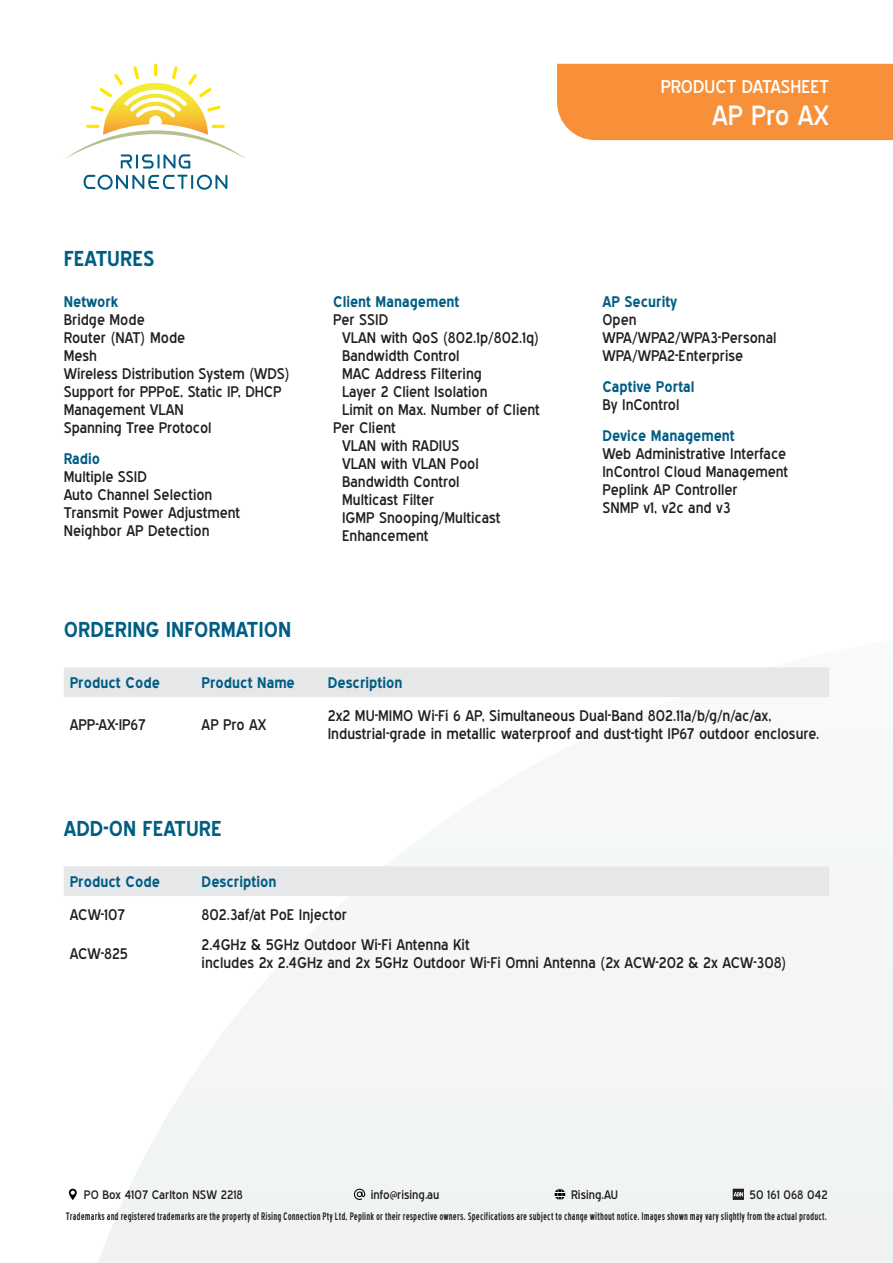
<style>
.page{position:relative;width:893px;height:1263px;background:#fff}
.page>*{position:absolute;margin:0;border:0;box-sizing:border-box;transform-origin:0 0}
.t1{font:27px "Blue Highway";color:#fff}
.t2{font:700 21px "Blue Highway";color:#005d83}
.t3{font:18px "Blue Highway";color:#fff}
.t4{font:15px/18px "Blue Highway";color:#231f20}
.t5{font:700 15px "Blue Highway";color:#005d83}
.t6{font:12px "Blue Highway";letter-spacing:.005em;color:#231f20}
.t7{font:10.5px "Blue Highway Condensed";letter-spacing:.01em;color:#231f20}
</style>
<div class="page">
<div style="left:557px;top:64px;width:336px;height:76px;background:#f79038"></div>
<svg style="left:98px;top:667px;width:795px;height:596px"></svg>
<svg style="left:69px;top:1189px;width:8px;height:11px"></svg>
<svg style="left:354px;top:1189px;width:11px;height:11px"></svg>
<svg style="left:554px;top:1188px;width:12px;height:12px"></svg>
<svg style="left:733px;top:1189px;width:11px;height:11px"></svg>
<svg style="left:734px;top:1192px;width:9px;height:4px"></svg>
<svg style="left:65px;top:64px;width:181px;height:126px"></svg>
<div style="left:64px;top:667px;width:765px;height:30px;background:#e6e7e9"></div>
<div style="left:64px;top:866px;width:765px;height:30px;background:#e6e7e9"></div>
<h2 class="t2" style="left:64px;top:246px;width:92px">FEATURES</h2>
<p class="t5" style="left:64px;top:293px;width:56px">Network</p>
<p class="t4" style="left:64px;top:311px;width:228px">Bridge Mode<br>Router (NAT) Mode<br>Mesh<br>Wireless Distribution System (WDS)<br>Support for PPPoE, Static IP, DHCP<br>Management VLAN<br>Spanning Tree Protocol</p>
<p class="t5" style="left:64px;top:450px;width:38px">Radio</p>
<p class="t4" style="left:64px;top:467px;width:178px">Multiple SSID<br>Auto Channel Selection<br>Transmit Power Adjustment<br>Neighbor AP Detection</p>
<h2 class="t2" style="left:64px;top:617px;width:229px">ORDERING INFORMATION</h2>
<p class="t5" style="left:333px;top:293px;width:128px">Client Management</p>
<p class="t4" style="left:333px;top:311px;width:57px">Per SSID</p>
<p class="t4" style="left:342px;top:329px;width:199px">VLAN with QoS (802.1p/802.1q)</p>
<p class="t4" style="left:342px;top:347px;width:119px">Bandwidth Control</p>
<p class="t4" style="left:342px;top:365px;width:141px">MAC Address Filtering</p>
<p class="t4" style="left:342px;top:383px;width:147px">Layer 2 Client Isolation</p>
<p class="t4" style="left:342px;top:401px;width:199px">Limit on Max. Number of Client</p>
<p class="t4" style="left:333px;top:419px;width:64px">Per Client</p>
<p class="t4" style="left:342px;top:437px;width:119px">VLAN with RADIUS</p>
<p class="t4" style="left:342px;top:455px;width:138px">VLAN with VLAN Pool</p>
<p class="t4" style="left:342px;top:473px;width:119px">Bandwidth Control</p>
<p class="t4" style="left:342px;top:491px;width:94px">Multicast Filter</p>
<p class="t4" style="left:342px;top:509px;width:160px">IGMP Snooping/Multicast</p>
<p class="t4" style="left:342px;top:527px;width:88px">Enhancement</p>
<p class="t3" style="left:661px;top:75px;width:170px">PRODUCT DATASHEET</p>
<h1 class="t1" style="left:712px;top:99px;width:119px">AP Pro AX</h1>
<p class="t5" style="left:602px;top:293px;width:76px">AP Security</p>
<p class="t4" style="left:602px;top:311px;width:176px">Open<br>WPA/WPA2/WPA3-Personal<br>WPA/WPA2-Enterprise</p>
<p class="t5" style="left:602px;top:378px;width:94px">Captive Portal</p>
<p class="t4" style="left:602px;top:395px;width:79px">By InControl</p>
<p class="t5" style="left:602px;top:426px;width:134px">Device Management</p>
<p class="t4" style="left:602px;top:444px;width:187px">Web Administrative Interface<br>InControl Cloud Management<br>Peplink AP Controller<br>SNMP v1, v2c and v3</p>
<p class="t5" style="left:70px;top:674px;width:92px">Product Code</p>
<p class="t5" style="left:202px;top:674px;width:95px">Product Name</p>
<p class="t5" style="left:328px;top:674px;width:76px">Description</p>
<p class="t4" style="left:70px;top:716px;width:77px">APP-AX-IP67</p>
<p class="t4" style="left:202px;top:716px;width:67px">AP Pro AX</p>
<p class="t4" style="left:328px;top:707px;width:493px">2x2 MU-MIMO Wi-Fi 6 AP, Simultaneous Dual-Band 802.11a/b/g/n/ac/ax,<br>Industrial-grade in metallic waterproof and dust-tight IP67 outdoor enclosure.</p>
<h2 class="t2" style="left:64px;top:816px;width:160px">ADD-ON FEATURE</h2>
<p class="t5" style="left:70px;top:873px;width:92px">Product Code</p>
<p class="t5" style="left:202px;top:873px;width:76px">Description</p>
<p class="t4" style="left:70px;top:906px;width:57px">ACW-107</p>
<p class="t4" style="left:202px;top:906px;width:147px">802.3af/at PoE Injector</p>
<p class="t4" style="left:70px;top:945px;width:60px">ACW-825</p>
<p class="t4" style="left:202px;top:936px;width:586px">2.4GHz &amp; 5GHz Outdoor Wi-Fi Antenna Kit<br>includes 2x 2.4GHz and 2x 5GHz Outdoor Wi-Fi Omni Antenna (2x ACW-202 &amp; 2x ACW-308)</p>
<p class="t6" style="left:84px;top:1187px;width:160px">PO Box 4107 Carlton NSW 2218</p>
<p class="t6" style="left:371px;top:1187px;width:70px">info@rising.au</p>
<p class="t6" style="left:571px;top:1187px;width:49px">Rising.AU</p>
<p class="t6" style="left:749px;top:1187px;width:80px">50 161 068 042</p>
<p class="t7" style="left:66px;top:1210px;width:763px">Trademarks and registered trademarks are the property of Rising Connection Pty Ltd, Peplink or their respective owners. Specifications are subject to change without notice. Images shown may vary slightly from the actual product.</p>
</div>
